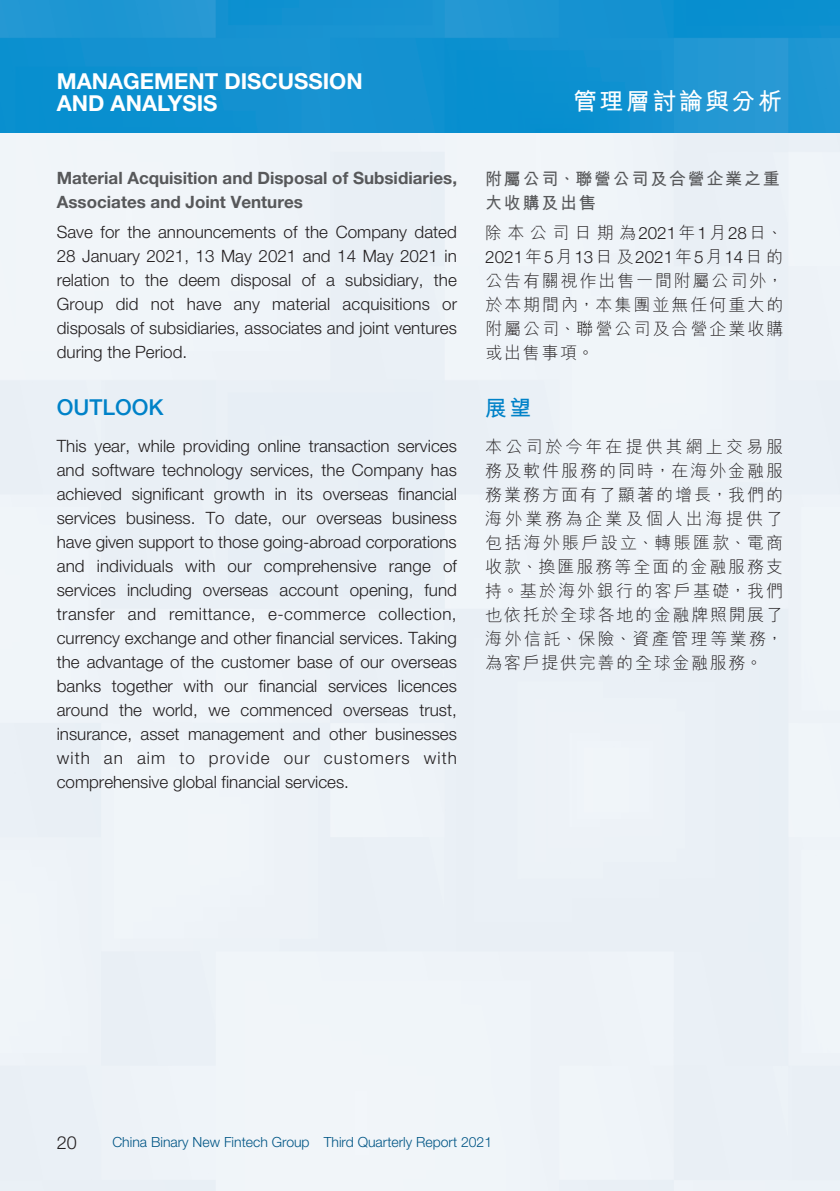
<style>
.page{position:relative;width:840px;height:1191px;background:#fff}
.page>*{position:absolute;margin:0;border:0;box-sizing:border-box;transform-origin:0 0}
.t1{font:700 24px "M Hei HK";letter-spacing:.1em;color:#fff}
.t2{font:700 22px/22.4px "Helvetica Neue LT Std";color:#fff}
.t3{font:500 22px "Helvetica Neue LT Std";color:#0082c8}
.t4{font:700 22px "M Hei HK";color:#0082c8}
.t5{font:300 18px "Helvetica Neue LT Std";color:#231f20}
.t6{font:300 17px/24px "Helvetica Neue LT Std";color:#231f20;text-align:justify}
.t7{font:300 17px/24px "M Hei HK";letter-spacing:.115em;color:#231f20;text-align:justify}
.t8{font:700 17px/24px "Helvetica Neue LT Std";color:#57585a}
.t9{font:700 17px/24px "M Hei HK";letter-spacing:.1em;color:#57585a}
.t10{font:300 17px "M Hei HK";letter-spacing:.31em;color:#231f20}
.t11{font:300 14px "Helvetica Neue LT Std";color:#005585}
.s1{font-family:"Helvetica Neue LT Std"}
.s2{font-family:"M Hei HK"}
</style>
<div class="page">
<div style="left:0;top:132px;width:839px;height:1059px;background:#edf2f7"></div>
<svg style="left:0;top:0;width:839px;height:132px;background:#1492d0"></svg>
<p class="t2" style="left:57px;top:69px;width:307px">MANAGEMENT DISCUSSION<br>AND ANALYSIS</p>
<p class="t8" style="left:57px;top:166px;width:401px">Material Acquisition and Disposal of Subsidiaries,<br>Associates and Joint Ventures</p>
<p class="t6" style="left:57px;top:219px;width:401px">Save for the announcements of the Company dated 28 January 2021, 13 May 2021 and 14 May 2021 in relation to the deem disposal of a subsidiary, the Group did not have any material acquisitions or disposals of subsidiaries, associates and joint ventures during the Period.</p>
<p class="t3" style="left:57px;top:394px;width:33px">OUTLOOK</p>
<p class="t6" style="left:57px;top:433px;width:401px">This year, while providing online transaction services and software technology services, the Company has achieved significant growth in its overseas financial services business. To date, our overseas business have given support to those going-abroad corporations and individuals with our comprehensive range of services including overseas account opening, fund transfer and remittance, e-commerce collection, currency exchange and other financial services. Taking the advantage of the customer base of our overseas banks together with our financial services licences around the world, we commenced overseas trust, insurance, asset management and other businesses with an aim to provide our customers with comprehensive global financial services.</p>
<h1 class="t1" style="left:572px;top:84px;width:210px">管理層討論與分析</h1>
<p class="t9" style="left:485px;top:166px;width:296px">附屬公司、聯營公司及合營企業之重大收購及出售</p>
<p class="t10" style="left:485px;top:224px;width:299px">除本公司日期為<span class="s1">2021</span>年<span class="s1">1</span>月<span class="s1">28</span>日、</p>
<p class="t6" style="left:485px;top:245px;width:299px">2021<span class="s2">年</span>5<span class="s2">月</span>13<span class="s2">日及</span>2021<span class="s2">年</span>5<span class="s2">月</span>14<span class="s2">日的</span></p>
<p class="t7" style="left:485px;top:268px;width:299px">公告有關視作出售一間附屬公司外，於本期間內，本集團並無任何重大的附屬公司、聯營公司及合營企業收購或出售事項。</p>
<p class="t4" style="left:485px;top:392px;width:48px">展望</p>
<p class="t7" style="left:485px;top:434px;width:299px">本公司於今年在提供其網上交易服務及軟件服務的同時，在海外金融服務業務方面有了顯著的增長，我們的海外業務為企業及個人出海提供了包括海外賬戶設立、轉賬匯款、電商收款、換匯服務等全面的金融服務支持。基於海外銀行的客戶基礎，我們也依托於全球各地的金融牌照開展了海外信託、保險、資產管理等業務，為客戶提供完善的全球金融服務。</p>
<p class="t5" style="left:57px;top:1131px;width:22px">20</p>
<p class="t11" style="left:112px;top:1133px;width:381px">China Binary New Fintech Group Third Quarterly Report 2021</p>
</div>
